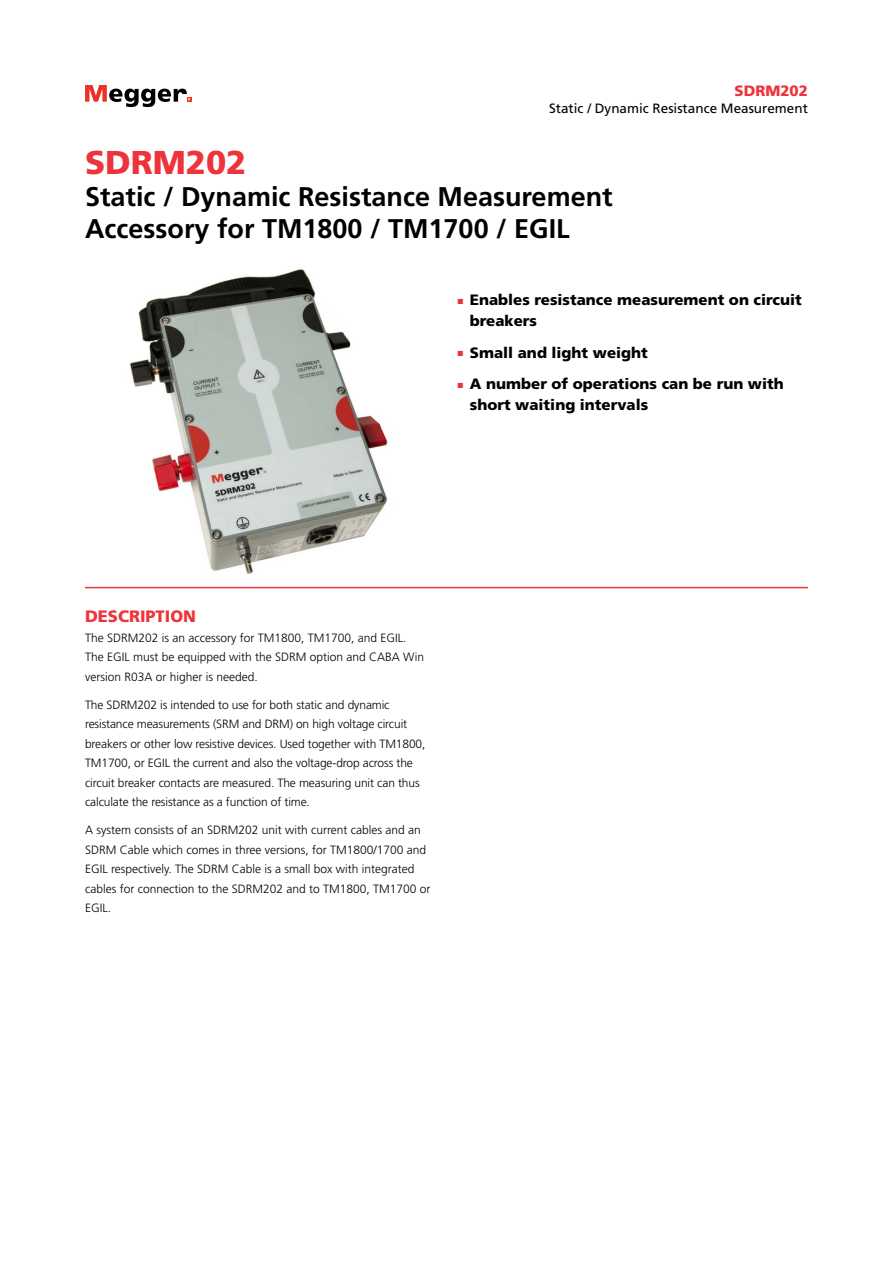
<style>
.page{position:relative;width:893px;height:1263px;background:#fff}
.page>*{position:absolute;margin:0;border:0;box-sizing:border-box;transform-origin:0 0}
.t1{font:900 33px "Frutiger LT Std";color:#ee343b}
.t2{font:700 27px/32.4px "Frutiger LT Std";color:#000}
.t3{font:900 16.5px "Frutiger LT Std";color:#ee343b}
.t4{font:900 15px/21px "Frutiger LT Std";color:#000}
.t5{font:900 15px "Frutiger LT Std";color:#ee343b}
.t6{font:13.5px "Frutiger LT Std";color:#000}
.t7{font:300 12px/19.5px "Frutiger LT Std";color:#000}
.s1{color:#ee343b}
</style>
<div class="page">
<svg style="left:85px;top:85px;width:106px;height:22px"></svg>
<hr style="left:85px;top:587px;width:723px;height:1px;background:#ee343b">
<img style="left:130px;top:268px;width:259px;height:307px">
<p class="t5" style="left:734px;top:82px;width:75px">SDRM202</p>
<p class="t6" style="left:549px;top:100px;width:260px">Static / Dynamic Resistance Measurement</p>
<h1 class="t1" style="left:85px;top:142px;width:163px">SDRM202</h1>
<h2 class="t2" style="left:85px;top:181px;width:529px">Static / Dynamic Resistance Measurement<br>Accessory for TM1800 / TM1700 / EGIL</h2>
<p class="t4" style="left:470px;top:289px;width:333px;text-indent:-13px"><span class="s1">▪</span> Enables resistance measurement on circuit breakers</p>
<p class="t4" style="left:457px;top:342px;width:192px"><span class="s1">▪</span> Small and light weight</p>
<p class="t4" style="left:470px;top:374px;width:315px;text-indent:-13px"><span class="s1">▪</span> A number of operations can be run with short waiting intervals</p>
<h3 class="t3" style="left:85px;top:606px;width:112px">DESCRIPTION</h3>
<p class="t7" style="left:85px;top:628px;width:341px">The SDRM202 is an accessory for TM1800, TM1700, and EGIL.<br>The EGIL must be equipped with the SDRM option and CABA Win version R03A or higher is needed.</p>
<p class="t7" style="left:85px;top:695px;width:342px">The SDRM202 is intended to use for both static and dynamic resistance measurements (SRM and DRM) on high voltage circuit breakers or other low resistive devices. Used together with TM1800, TM1700, or EGIL the current and also the voltage-drop across the circuit breaker contacts are measured. The measuring unit can thus calculate the resistance as a function of time.</p>
<p class="t7" style="left:85px;top:820px;width:347px">A system consists of an SDRM202 unit with current cables and an SDRM Cable which comes in three versions, for TM1800/1700 and EGIL respectively. The SDRM Cable is a small box with integrated cables for connection to the SDRM202 and to TM1800, TM1700 or EGIL.</p>
</div>
